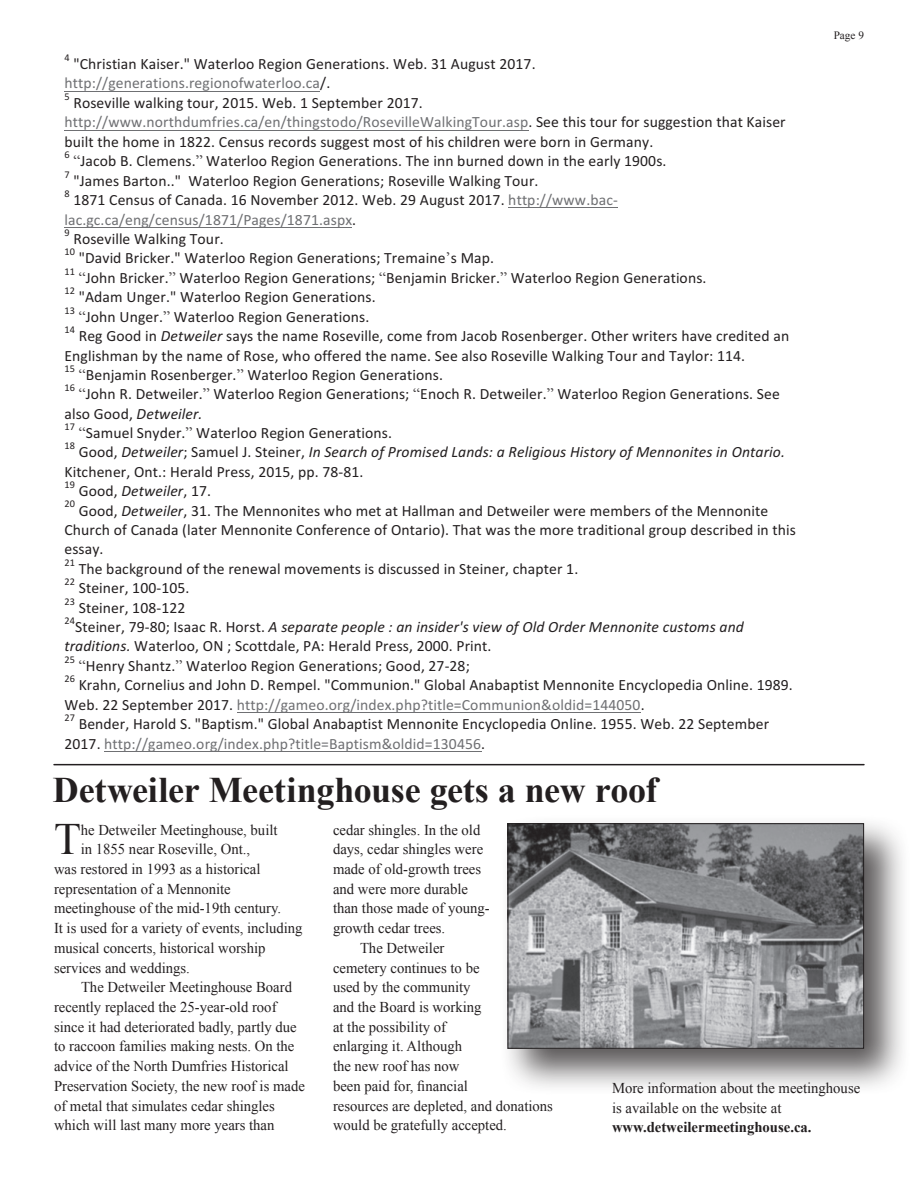
<style>
.page{position:relative;width:918px;height:1188px;background:#fff}
.page>*{position:absolute;margin:0;border:0;box-sizing:border-box;transform-origin:0 0}
.t1{font:44.85px "Times New Roman";color:#231f20}
.t2{font:700 36px "Times New Roman";letter-spacing:-.01em;color:#231f20}
.t3{font:15.6px/19.5px "Calibri";letter-spacing:.01em;color:#231f20}
.t4{font:italic 15.6px/19.5px "Calibri";letter-spacing:.005em;color:#231f20}
.t5{font:15.6px/19.5px "Calibri";letter-spacing:.01em;color:#6f7073}
.t6{font:15px/19.8px "Times New Roman";color:#231f20}
.t7{font:700 15px "Times New Roman";color:#231f20}
.t8{font:11.25px "Times New Roman";color:#231f20}
.t9{font:10.35px "Calibri";letter-spacing:.01em;color:#231f20}
.s1{color:#6f7073}
.s2{font-family:"Times New Roman"}
.s3{color:#231f20}
.s4{font-style:italic}
.s5{font-style:normal}
</style>
<div class="page">
<hr style="left:54px;top:764px;width:810px;height:1px;background:#231f20">
<hr style="left:64px;top:91px;width:256px;height:1px;background:#6f7073">
<hr style="left:64px;top:130px;width:464px;height:1px;background:#6f7073">
<hr style="left:508px;top:208px;width:110px;height:1px;background:#6f7073">
<hr style="left:64px;top:227px;width:288px;height:1px;background:#6f7073">
<hr style="left:237px;top:712px;width:404px;height:1px;background:#6f7073">
<hr style="left:104px;top:751px;width:377px;height:1px;background:#6f7073">
<div style="left:499px;top:815px;width:412px;height:281px;background:#231f20;opacity:.75"></div>
<img style="left:510px;top:825px;width:352px;height:222px">
<div style="left:508px;top:823px;width:356px;height:226px;border:1px solid #231f20"></div>
<p class="t9" style="left:64px;top:51px;width:7px">4</p>
<p class="t3" style="left:64px;top:54px;width:473px;line-height:19px;text-indent:9px">"Christian Kaiser." Waterloo Region Generations. Web. 31 August 2017. <span class="s1">http://generations.regionofwaterloo.ca</span>/.</p>
<p class="t9" style="left:64px;top:89px;width:7px">5</p>
<p class="t3" style="left:64px;top:93px;width:723px;text-indent:9px">Roseville walking tour, 2015. Web. 1 September 2017. <span class="s1">http://www.northdumfries.ca/en/thingstodo/RosevilleWalkingTour.asp</span>. See this tour for suggestion that Kaiser built the home in 1822. Census records suggest most of his children were born in Germany.</p>
<p class="t9" style="left:64px;top:148px;width:7px">6</p>
<p class="t3" style="left:73px;top:151px;width:595px"><span class="s2">“</span>Jacob B. Clemens.<span class="s2">”</span> Waterloo Region Generations. The inn burned down in the early 1900s.</p>
<p class="t9" style="left:64px;top:167px;width:7px">7</p>
<p class="t3" style="left:73px;top:170px;width:467px">"James Barton.." Waterloo Region Generations; Roseville Walking Tour.</p>
<p class="t9" style="left:64px;top:187px;width:7px">8</p>
<p class="t5" style="left:64px;top:190px;width:555px;text-indent:9px"><span class="s3">1871 Census of Canada. 16 November 2012. Web. 29 August 2017.</span> http://www.bac&shy;lac.gc.ca/eng/census/1871/Pages/1871.aspx<span class="s3">.</span></p>
<p class="t9" style="left:64px;top:225px;width:7px">9</p>
<p class="t3" style="left:73px;top:228px;width:152px">Roseville Walking Tour.</p>
<p class="t9" style="left:64px;top:245px;width:12px">10</p>
<p class="t3" style="left:79px;top:248px;width:417px">"David Bricker." Waterloo Region Generations; Tremaine<span class="s2">’</span>s Map.</p>
<p class="t9" style="left:64px;top:264px;width:12px">11</p>
<p class="t3" style="left:79px;top:267px;width:629px"><span class="s2">“</span>John Bricker.<span class="s2">”</span> Waterloo Region Generations; <span class="s2">“</span>Benjamin Bricker.<span class="s2">”</span> Waterloo Region Generations.</p>
<p class="t9" style="left:64px;top:284px;width:12px">12</p>
<p class="t3" style="left:79px;top:287px;width:299px">"Adam Unger." Waterloo Region Generations.</p>
<p class="t9" style="left:64px;top:303px;width:12px">13</p>
<p class="t3" style="left:79px;top:306px;width:292px"><span class="s2">“</span>John Unger.<span class="s2">”</span> Waterloo Region Generations.</p>
<p class="t9" style="left:64px;top:322px;width:12px">14</p>
<p class="t3" style="left:64px;top:326px;width:726px;text-indent:14px">Reg Good in <span class="s4">Detweiler</span> says the name Roseville, come from Jacob Rosenberger. Other writers have credited an<br>Englishman by the name of Rose, who offered the name. See also Roseville Walking Tour and Taylor: 114.</p>
<p class="t9" style="left:64px;top:361px;width:12px">15</p>
<p class="t3" style="left:79px;top:364px;width:366px"><span class="s2">“</span>Benjamin Rosenberger.<span class="s2">”</span> Waterloo Region Generations.</p>
<p class="t9" style="left:64px;top:380px;width:12px">16</p>
<p class="t3" style="left:64px;top:384px;width:717px;text-indent:14px"><span class="s2">“</span>John R. Detweiler.<span class="s2">”</span> Waterloo Region Generations; <span class="s2">“</span>Enoch R. Detweiler.<span class="s2">”</span> Waterloo Region Generations. See also Good, <span class="s4">Detweiler.</span></p>
<p class="t9" style="left:64px;top:419px;width:12px">17</p>
<p class="t3" style="left:79px;top:423px;width:315px"><span class="s2">“</span>Samuel Snyder.<span class="s2">”</span> Waterloo Region Generations.</p>
<p class="t9" style="left:64px;top:439px;width:12px">18</p>
<p class="t4" style="left:64px;top:442px;width:722px;text-indent:14px"><span class="s5">Good,</span> Detweiler<span class="s5">; Samuel J. Steiner,</span> In Search of Promised Lands: a Religious History of Mennonites in Ontario.<br><span class="s5">Kitchener, Ont.: Herald Press, 2015, pp. 78-81.</span></p>
<p class="t9" style="left:64px;top:478px;width:12px">19</p>
<p class="t3" style="left:79px;top:481px;width:134px">Good, <span class="s4">Detweiler</span>, 17.</p>
<p class="t9" style="left:64px;top:497px;width:12px">20</p>
<p class="t3" style="left:64px;top:500px;width:733px;text-indent:14px">Good, <span class="s4">Detweiler</span>, 31. The Mennonites who met at Hallman and Detweiler were members of the Mennonite<br>Church of Canada (later Mennonite Conference of Ontario). That was the more traditional group described in this essay.</p>
<p class="t9" style="left:64px;top:555px;width:12px">21</p>
<p class="t3" style="left:79px;top:559px;width:501px">The background of the renewal movements is discussed in Steiner, chapter 1.</p>
<p class="t9" style="left:64px;top:575px;width:12px">22</p>
<p class="t3" style="left:79px;top:578px;width:112px">Steiner, 100-105.</p>
<p class="t9" style="left:64px;top:594px;width:12px">23</p>
<p class="t3" style="left:79px;top:597px;width:108px">Steiner, 108-122</p>
<p class="t9" style="left:64px;top:614px;width:12px">24</p>
<p class="t3" style="left:64px;top:617px;width:681px;line-height:19px;text-indent:11px">Steiner, 79-80; Isaac R. Horst. <span class="s4">A separate people : an insider's view of Old Order Mennonite customs and traditions.</span> Waterloo, ON ; Scottdale, PA: Herald Press, 2000. Print.</p>
<p class="t9" style="left:64px;top:652px;width:12px">25</p>
<p class="t3" style="left:79px;top:655px;width:393px"><span class="s2">“</span>Henry Shantz.<span class="s2">”</span> Waterloo Region Generations; Good, 27-28;</p>
<p class="t9" style="left:64px;top:672px;width:12px">26</p>
<p class="t3" style="left:64px;top:675px;width:730px;text-indent:14px">Krahn, Cornelius and John D. Rempel. "Communion." Global Anabaptist Mennonite Encyclopedia Online. 1989.<br>Web. 22 September 2017. <span class="s1">http://gameo.org/index.php?title=Communion&amp;oldid=144050</span>.</p>
<p class="t9" style="left:64px;top:711px;width:12px">27</p>
<p class="t3" style="left:64px;top:714px;width:706px;text-indent:14px">Bender, Harold S. "Baptism." Global Anabaptist Mennonite Encyclopedia Online. 1955. Web. 22 September<br>2017. <span class="s1">http://gameo.org/index.php?title=Baptism&amp;oldid=130456</span>.</p>
<h2 class="t2" style="left:53px;top:765px;width:606px">Detweiler Meetinghouse gets a new roof</h2>
<p class="t8" style="left:834px;top:28px;width:32px">Page 9</p>
<h1 class="t1" style="left:54px;top:809px;width:28px">T</h1>
<p class="t6" style="left:81px;top:819px;width:198px">he Detweiler Meetinghouse, built</p>
<p class="t6" style="left:81px;top:839px;width:171px">in 1855 near Roseville, Ont.,</p>
<p class="t6" style="left:54px;top:859px;width:208px">was restored in 1993 as a historical</p>
<p class="t6" style="left:54px;top:879px;width:178px">representation of a Mennonite</p>
<p class="t6" style="left:54px;top:898px;width:229px">meetinghouse of the mid-19th century.</p>
<p class="t6" style="left:54px;top:918px;width:250px">It is used for a variety of events, including</p>
<p class="t6" style="left:54px;top:938px;width:213px">musical concerts, historical worship</p>
<p class="t6" style="left:54px;top:957px;width:137px">services and weddings.</p>
<p class="t6" style="left:81px;top:977px;width:213px">The Detweiler Meetinghouse Board</p>
<p class="t6" style="left:54px;top:997px;width:224px">recently replaced the 25-year-old roof</p>
<p class="t6" style="left:54px;top:1017px;width:244px">since it had deteriorated badly, partly due</p>
<p class="t6" style="left:54px;top:1036px;width:242px">to raccoon families making nests. On the</p>
<p class="t6" style="left:54px;top:1056px;width:236px">advice of the North Dumfries Historical</p>
<p class="t6" style="left:54px;top:1076px;width:252px">Preservation Society, the new roof is made</p>
<p class="t6" style="left:54px;top:1096px;width:222px">of metal that simulates cedar shingles</p>
<p class="t6" style="left:54px;top:1115px;width:222px">which will last many more years than</p>
<p class="t6" style="left:333px;top:819px;width:149px">cedar shingles. In the old</p>
<p class="t6" style="left:333px;top:839px;width:152px">days, cedar shingles were</p>
<p class="t6" style="left:333px;top:859px;width:150px">made of old-growth trees</p>
<p class="t6" style="left:333px;top:879px;width:137px">and were more durable</p>
<p class="t6" style="left:333px;top:898px;width:158px">than those made of young-</p>
<p class="t6" style="left:333px;top:918px;width:114px">growth cedar trees.</p>
<p class="t6" style="left:360px;top:938px;width:86px">The Detweiler</p>
<p class="t6" style="left:333px;top:957px;width:148px">cemetery continues to be</p>
<p class="t6" style="left:333px;top:977px;width:139px">used by the community</p>
<p class="t6" style="left:333px;top:997px;width:150px">and the Board is working</p>
<p class="t6" style="left:333px;top:1017px;width:115px">at the possibility of</p>
<p class="t6" style="left:333px;top:1036px;width:131px">enlarging it. Although</p>
<p class="t6" style="left:333px;top:1056px;width:128px">the new roof has now</p>
<p class="t6" style="left:333px;top:1076px;width:136px">been paid for, financial</p>
<p class="t6" style="left:333px;top:1096px;width:222px">resources are depleted, and donations</p>
<p class="t6" style="left:333px;top:1115px;width:175px">would be gratefully accepted.</p>
<p class="t6" style="left:612px;top:1078px;width:250px">More information about the meetinghouse is available on the website at</p>
<p class="t7" style="left:612px;top:1117px;width:201px">www.detweilermeetinghouse.ca.</p>
</div>
